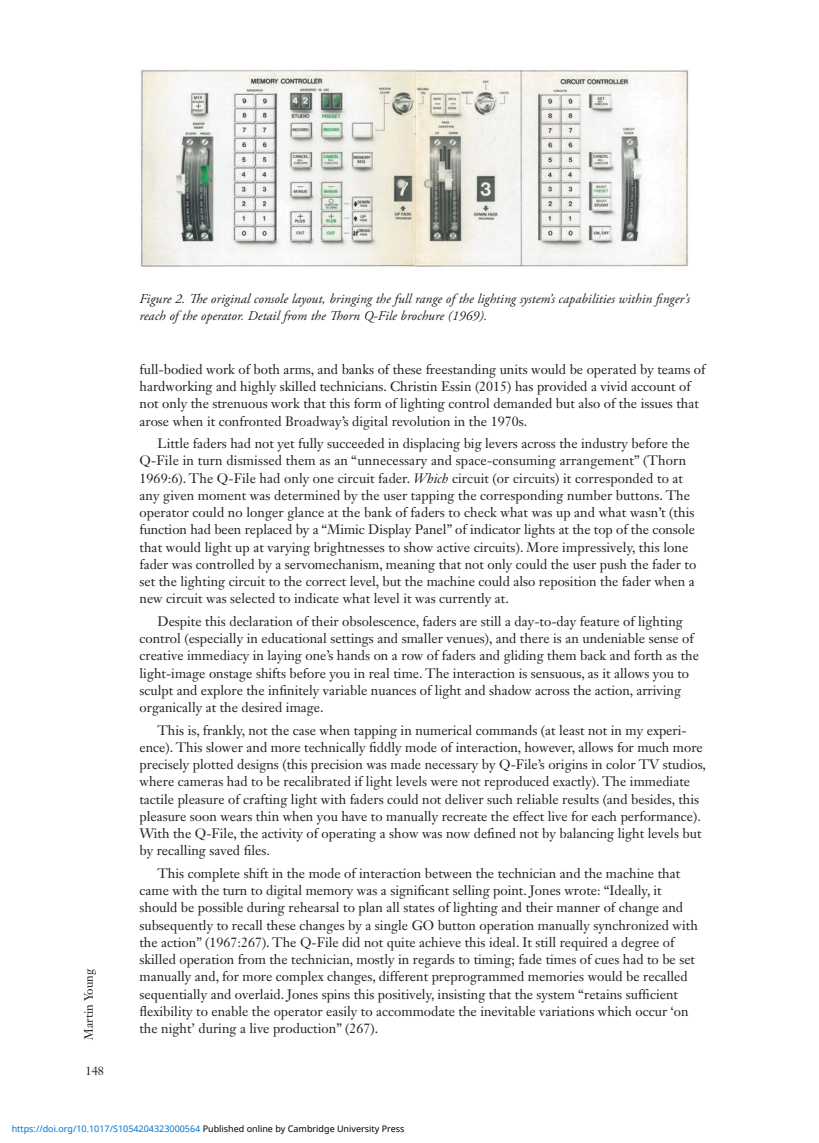
<style>
.page{position:relative;width:819px;height:1143px;background:#fff}
.page>*{position:absolute;margin:0;border:0;box-sizing:border-box;transform-origin:0 0}
.t1{font:13.5px/17.2px "Janson Text LT Std";color:#231f20}
.t2{font:italic 13.5px/17.2px "Adobe Garamond Pro";letter-spacing:.005em;color:#231f20}
.t3{font:12px "Janson Text LT Std";color:#231f20}
.t4{font:9px "Noto Sans";color:#0172cf}
.s1{font-style:italic}
.s2{color:#000}
</style>
<div class="page">
<img style="left:140px;top:69px;width:549px;height:198px">
<p class="t3" style="left:81px;top:1040px;width:72px;rotate:-90deg">Martin Young</p>
<p class="t3" style="left:86px;top:1063px;width:20px">148</p>
<p class="t2" style="left:140px;top:290px;width:552px">Figure 2. The original console layout, bringing the full range of the lighting system’s capabilities within finger’s reach of the operator. Detail from the Thorn Q-File brochure (1969).</p>
<p class="t1" style="left:140px;top:360px;width:567px">full-bodied work of both arms, and banks of these freestanding units would be operated by teams of hardworking and highly skilled technicians. Christin Essin (2015) has provided a vivid account of not only the strenuous work that this form of lighting control demanded but also of the issues that arose when it confronted Broadway’s digital revolution in the 1970s.</p>
<p class="t1" style="left:140px;top:435px;width:558px;text-indent:18px">Little faders had not yet fully succeeded in displacing big levers across the industry before the Q-File in turn dismissed them as an “unnecessary and space-consuming arrangement” (Thorn 1969:6). The Q-File had only one circuit fader. <span class="s1">Which</span> circuit (or circuits) it corresponded to at any given moment was determined by the user tapping the corresponding number buttons. The operator could no longer glance at the bank of faders to check what was up and what wasn’t (this function had been replaced by a “Mimic Display Panel” of indicator lights at the top of the console that would light up at varying brightnesses to show active circuits). More impressively, this lone fader was controlled by a servomechanism, meaning that not only could the user push the fader to set the lighting circuit to the correct level, but the machine could also reposition the fader when a new circuit was selected to indicate what level it was currently at.</p>
<p class="t1" style="left:140px;top:612px;width:561px;text-indent:18px">Despite this declaration of their obsolescence, faders are still a day-to-day feature of lighting control (especially in educational settings and smaller venues), and there is an undeniable sense of creative immediacy in laying one’s hands on a row of faders and gliding them back and forth as the light-image onstage shifts before you in real time. The interaction is sensuous, as it allows you to sculpt and explore the infinitely variable nuances of light and shadow across the action, arriving organically at the desired image.</p>
<p class="t1" style="left:140px;top:721px;width:568px;text-indent:18px">This is, frankly, not the case when tapping in numerical commands (at least not in my experi&shy;ence). This slower and more technically fiddly mode of interaction, however, allows for much more precisely plotted designs (this precision was made necessary by Q-File’s origins in color TV studios, where cameras had to be recalibrated if light levels were not reproduced exactly). The immediate tactile pleasure of crafting light with faders could not deliver such reliable results (and besides, this pleasure soon wears thin when you have to manually recreate the effect live for each performance).<br>With the Q-File, the activity of operating a show was now defined not by balancing light levels but by recalling saved files.</p>
<p class="t1" style="left:140px;top:864px;width:560px;text-indent:18px">This complete shift in the mode of interaction between the technician and the machine that came with the turn to digital memory was a significant selling point. Jones wrote: “Ideally, it should be possible during rehearsal to plan all states of lighting and their manner of change and subsequently to recall these changes by a single GO button operation manually synchronized with the action” (1967:267). The Q-File did not quite achieve this ideal. It still required a degree of skilled operation from the technician, mostly in regards to timing; fade times of cues had to be set manually and, for more complex changes, different preprogrammed memories would be recalled sequentially and overlaid. Jones spins this positively, insisting that the system “retains sufficient flexibility to enable the operator easily to accommodate the inevitable variations which occur ‘on the night’ during a live production” (267).</p>
<p class="t4" style="left:12px;top:1123px;width:394px">https://doi.org/10.1017/S1054204323000564 <span class="s2">Published online by Cambridge University Press</span></p>
</div>
